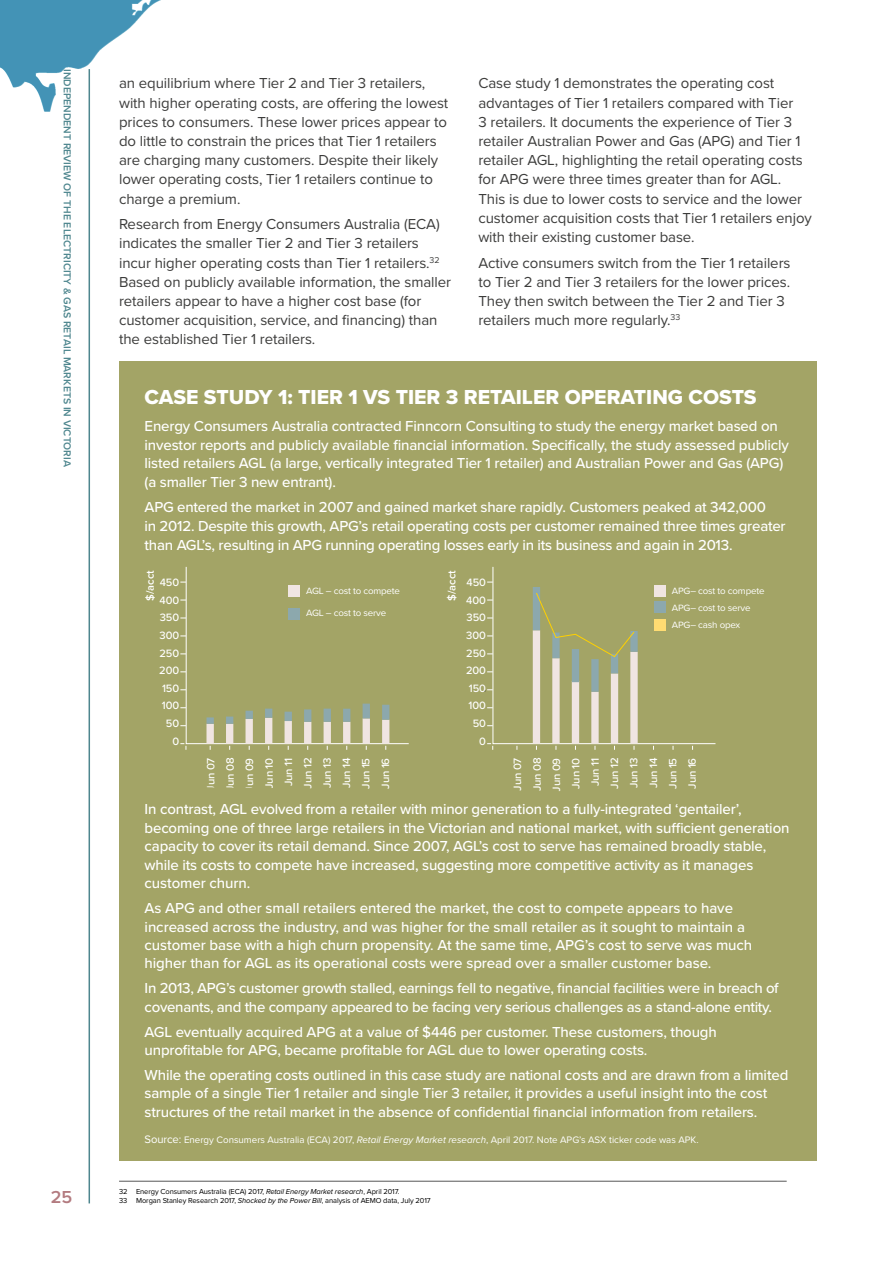
<style>
.page{position:relative;width:893px;height:1263px;background:#fff}
.page>*{position:absolute;margin:0;border:0;box-sizing:border-box;transform-origin:0 0}
.t1{font:21px "Proxima Nova Extrabld";color:#fff}
.t2{font:600 18px "Proxima Nova";color:#b37b80}
.t3{font:500 15px/18.5px "Proxima Nova";letter-spacing:-.01em;color:#fff}
.t4{font:15px/19.2px "Proxima Nova";letter-spacing:-.005em;color:#3c3c3b}
.t5{font:500 11.1px/19.4px "Proxima Nova";letter-spacing:-.02em;color:#fff;text-align:center}
.t6{font:600 11.1px "Proxima Nova";color:#fff}
.t7{font:600 10.5px "Proxima Nova";color:#4e868e}
.t8{font:9.75px "Proxima Nova";color:#fff}
.t9{font:9.45px/17.2px "Proxima Nova";letter-spacing:-.02em;color:#fff}
.t10{font:7.5px/9px "Proxima Nova";letter-spacing:-.01em;color:#000}
.s1{font-size:11.25px}
.s2{font-style:italic}
</style>
<div class="page">
<hr style="left:89px;top:69px;width:1px;height:1134px;background:#4e868e">
<img style="left:0;top:0;width:161px;height:182px">
<hr style="left:119px;top:1181px;width:668px;height:1px;background:#575756">
<div style="left:119px;top:361px;width:697px;height:800px;background:#a3a466"></div>
<svg style="left:180px;top:566px;width:229px;height:184px"></svg>
<div style="left:288px;top:586px;width:12px;height:11px;background:#f0e5e2"></div>
<div style="left:288px;top:608px;width:12px;height:11px;background:#8ca8ad"></div>
<svg style="left:484px;top:567px;width:232px;height:183px"></svg>
<p class="t7" style="left:74px;top:69px;width:399px;rotate:90deg">INDEPENDENT REVIEW OF THE ELECTRICITY &amp; GAS RETAIL MARKETS IN VICTORIA</p>
<p class="t4" style="left:119px;top:74px;width:331px">an equilibrium where Tier 2 and Tier 3 retailers, with higher operating costs, are offering the lowest prices to consumers. These lower prices appear to do little to constrain the prices that Tier 1 retailers are charging many customers. Despite their likely lower operating costs, Tier 1 retailers continue to charge a premium.</p>
<p class="t4" style="left:478px;top:74px;width:335px">Case study 1 demonstrates the operating cost advantages of Tier 1 retailers compared with Tier<br>3 retailers. It documents the experience of Tier 3 retailer Australian Power and Gas (APG) and Tier 1 retailer AGL, highlighting the retail operating costs for APG were three times greater than for AGL.<br>This is due to lower costs to service and the lower customer acquisition costs that Tier 1 retailers enjoy with their existing customer base.</p>
<p class="t4" style="left:478px;top:253px;width:314px">Active consumers switch from the Tier 1 retailers to Tier 2 and Tier 3 retailers for the lower prices.<br>They then switch between the Tier 2 and Tier 3 retailers much more regularly.<sup>33</sup></p>
<p class="t4" style="left:119px;top:215px;width:334px">Research from Energy Consumers Australia (ECA) indicates the smaller Tier 2 and Tier 3 retailers incur higher operating costs than Tier 1 retailers.<sup>32<br></sup>Based on publicly available information, the smaller retailers appear to have a higher cost base (for customer acquisition, service, and financing) than the established Tier 1 retailers.</p>
<h1 class="t1" style="left:145px;top:384px;width:614px">CASE STUDY 1: TIER 1 VS TIER 3 RETAILER OPERATING COSTS</h1>
<p class="t3" style="left:145px;top:417px;width:646px">Energy Consumers Australia contracted Finncorn Consulting to study the energy market based on investor reports and publicly available financial information. Specifically, the study assessed publicly listed retailers AGL (a large, vertically integrated Tier 1 retailer) and Australian Power and Gas (APG) (a smaller Tier 3 new entrant).</p>
<p class="t3" style="left:145px;top:498px;width:643px">APG entered the market in 2007 and gained market share rapidly. Customers peaked at 342,000<br>in 2012. Despite this growth, APG’s retail operating costs per customer remained three times greater than AGL’s, resulting in APG running operating losses early in its business and again in 2013.</p>
<p class="t6" style="left:144px;top:601px;width:32px;rotate:-90deg">$/acct</p>
<p class="t5" style="left:160px;top:573px;width:21px">450</p>
<p class="t5" style="left:159px;top:591px;width:21px">400</p>
<p class="t9" style="left:306px;top:582px;width:95px">AGL – cost to compete</p>
<p class="t6" style="left:445px;top:601px;width:32px;rotate:-90deg">$/acct</p>
<p class="t5" style="left:466px;top:574px;width:21px;line-height:17.5px;text-align:left">450<br>400</p>
<p class="t5" style="left:160px;top:608px;width:21px">350</p>
<p class="t9" style="left:306px;top:604px;width:81px">AGL – cost to serve</p>
<p class="t5" style="left:466px;top:608px;width:21px">350</p>
<p class="t5" style="left:160px;top:626px;width:21px">300</p>
<p class="t5" style="left:466px;top:626px;width:21px">300</p>
<p class="t9" style="left:672px;top:582px;width:94px">APG– cost to compete<br>APG– cost to serve<br>APG– cash opex</p>
<p class="t5" style="left:159px;top:643px;width:21px">250</p>
<p class="t5" style="left:466px;top:643px;width:21px">250</p>
<p class="t5" style="left:159px;top:661px;width:22px">200</p>
<p class="t5" style="left:466px;top:661px;width:22px">200</p>
<p class="t5" style="left:162px;top:679px;width:19px">150</p>
<p class="t5" style="left:469px;top:679px;width:19px">150</p>
<p class="t5" style="left:162px;top:696px;width:19px">100</p>
<p class="t5" style="left:469px;top:696px;width:19px">100</p>
<p class="t5" style="left:166px;top:714px;width:15px">50</p>
<p class="t5" style="left:473px;top:714px;width:15px">50</p>
<p class="t5" style="left:173px;top:731px;width:8px">0</p>
<p class="t5" style="left:479px;top:731px;width:8px">0</p>
<p class="t5" style="left:201px;top:791px;width:35px;rotate:-90deg">Jun 07<br>Jun 08<br>Jun 09<br>Jun 10<br>Jun 11<br>Jun 12<br>Jun 13<br>Jun 14<br>Jun 15<br>Jun 16</p>
<p class="t5" style="left:508px;top:791px;width:35px;rotate:-90deg">Jun 07<br>Jun 08<br>Jun 09<br>Jun 10<br>Jun 11<br>Jun 12<br>Jun 13<br>Jun 14<br>Jun 15<br>Jun 16</p>
<p class="t2" style="left:51px;top:1187px;width:23px">25</p>
<p class="t3" style="left:145px;top:800px;width:646px">In contrast, AGL evolved from a retailer with minor generation to a fully-integrated ‘gentailer’, becoming one of three large retailers in the Victorian and national market, with sufficient generation capacity to cover its retail demand. Since 2007, AGL’s cost to serve has remained broadly stable, while its costs to compete have increased, suggesting more competitive activity as it manages customer churn.</p>
<p class="t3" style="left:145px;top:899px;width:609px">As APG and other small retailers entered the market, the cost to compete appears to have increased across the industry, and was higher for the small retailer as it sought to maintain a customer base with a high churn propensity. At the same time, APG’s cost to serve was much higher than for AGL as its operational costs were spread over a smaller customer base.</p>
<p class="t3" style="left:145px;top:979px;width:636px">In 2013, APG’s customer growth stalled, earnings fell to negative, financial facilities were in breach of covenants, and the company appeared to be facing very serious challenges as a stand-alone entity.</p>
<p class="t3" style="left:145px;top:1023px;width:574px">AGL eventually acquired APG at a value of $446 per customer. These customers, though unprofitable for APG, became profitable for AGL due to lower operating costs.</p>
<p class="t3" style="left:145px;top:1066px;width:645px">While the operating costs outlined in this case study are national costs and are drawn from a limited sample of a single Tier 1 retailer and single Tier 3 retailer, it provides a useful insight into the cost structures of the retail market in the absence of confidential financial information from retailers.</p>
<p class="t8" style="left:145px;top:1133px;width:556px"><span class="s1">Source:</span> Energy Consumers Australia (ECA) 2017, <span class="s2">Retail Energy Market research</span>, April 2017. Note APG’s ASX ticker code was APK.</p>
<p class="t10" style="left:119px;top:1187px;width:313px">32 Energy Consumers Australia (ECA) 2017, <span class="s2">Retail Energy Market research</span>, April 2017.<br>33 Morgan Stanley Research 2017, <span class="s2">Shocked by the Power Bill</span>, analysis of AEMO data, July 2017</p>
</div>
